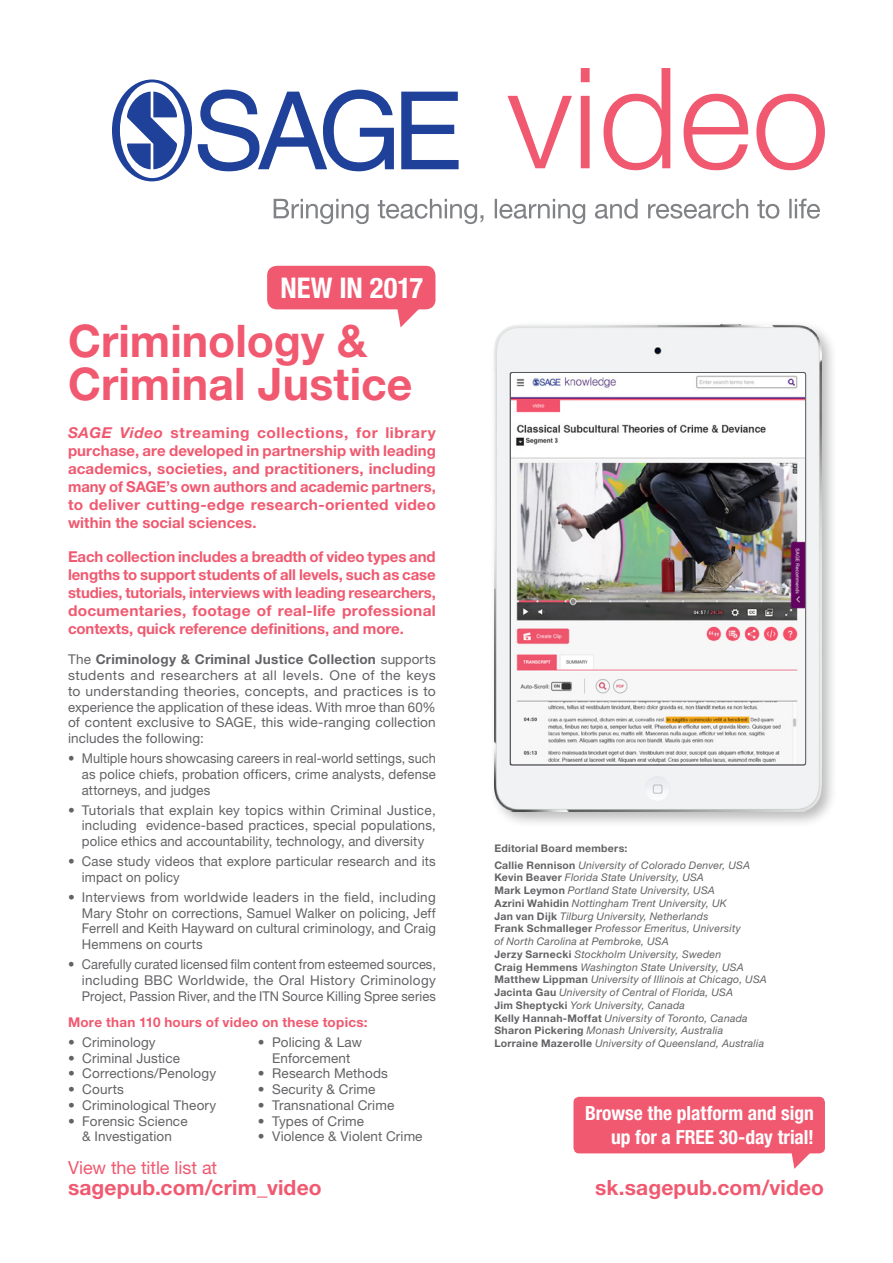
<style>
.page{position:relative;width:893px;height:1263px;background:#fff}
.page>*{position:absolute;margin:0;border:0;box-sizing:border-box;transform-origin:0 0}
.t1{font:700 45px/43.5px "Helvetica Neue LT Std";color:#f05970}
.t2{font:700 condensed 28.5px "Helvetica Neue LT Std";color:#fff}
.t3{font:700 21px "Helvetica Neue LT Std";letter-spacing:.005em;color:#f05970}
.t4{font:700 condensed 19.5px/23.4px "Helvetica Neue LT Std";color:#fff;text-align:right}
.t5{font:18px "Helvetica Neue LT Std";letter-spacing:-.005em;color:#f05970}
.t6{font:700 15px/18px "Helvetica Neue LT Std";letter-spacing:.005em;color:#f05970;text-align:justify}
.t7{font:13.5px/15.8px "Helvetica Neue LT Std";letter-spacing:.01em;color:#636366;text-align:justify}
.t8{font:13.5px/15.8px "Helvetica Neue LT Std";letter-spacing:.01em;color:#636366;text-align:justify;scale:.95 1}
.t9{font:700 13.5px "Helvetica Neue LT Std";letter-spacing:.02em;color:#f05970}
.t10{font:italic 10.5px/12.8px "Helvetica Neue LT Std";letter-spacing:.02em;color:#636366}
.t11{font:700 10.5px "Helvetica Neue LT Std";letter-spacing:.03em;color:#636366}
.s1{font-style:italic}
.s2{font-weight:700}
.s3{font-weight:700;font-style:normal}
</style>
<div class="page">
<svg style="left:507px;top:96px;width:65px;height:72px"></svg>
<svg style="left:581px;top:68px;width:9px;height:100px"></svg>
<svg style="left:603px;top:68px;width:67px;height:102px"></svg>
<svg style="left:684px;top:94px;width:64px;height:76px"></svg>
<svg style="left:756px;top:94px;width:69px;height:76px"></svg>
<svg style="left:401px;top:92px;width:58px;height:77px"></svg>
<svg style="left:198px;top:90px;width:196px;height:81px"></svg>
<svg style="left:112px;top:80px;width:80px;height:101px"></svg>
<svg style="left:274px;top:199px;width:546px;height:25px"></svg>
<div style="left:267px;top:266px;width:168px;height:43px;background:#f05970;border-radius:10px"></div>
<svg style="left:397px;top:309px;width:26px;height:18px"></svg>
<div style="left:490px;top:320px;width:348px;height:508px;background:#231f20;opacity:.3"></div>
<img style="left:494px;top:324px;width:328px;height:487px">
<img style="left:510px;top:372px;width:296px;height:393px">
<div style="left:510px;top:372px;width:296px;height:393px;border:1px solid #57585a;border-radius:2px"></div>
<div style="left:573px;top:1097px;width:252px;height:56px;background:#f05970;border-radius:6px"></div>
<svg style="left:792px;top:1153px;width:21px;height:16px"></svg>
<p class="t2" style="left:280px;top:270px;width:144px">NEW IN 2017</p>
<p class="t1" style="left:68px;top:318px;width:346px">Criminology &amp;<br>Criminal Justice</p>
<p class="t6" style="left:68px;top:423px;width:369px"><span class="s1">SAGE Video</span> streaming collections, for library purchase, are developed in partnership with leading academics, societies, and practitioners, including many of SAGE’s own authors and academic partners, to deliver cutting-edge research-oriented video within the social sciences.</p>
<p class="t6" style="left:68px;top:547px;width:369px">Each collection includes a breadth of video types and lengths to support students of all levels, such as case studies, tutorials, interviews with leading researchers, documentaries, footage of real-life professional contexts, quick reference definitions, and more.</p>
<p class="t7" style="left:68px;top:651px;width:369px">The <span class="s2">Criminology &amp; Criminal Justice Collection</span> supports students and researchers at all levels. One of the keys to understanding theories, concepts, and practices is to experience the application of these ideas. With mroe than 60% of content exclusive to SAGE, this wide-ranging collection includes the following:</p>
<p class="t8" style="left:82px;top:750px;width:374px;text-indent:-14px">• Multiple hours showcasing careers in real-world settings, such as police chiefs, probation officers, crime analysts, defense attorneys, and judges</p>
<p class="t7" style="left:82px;top:802px;width:355px;text-indent:-14px">• Tutorials that explain key topics within Criminal Justice, including evidence-based practices, special populations, police ethics and accountability, technology, and diversity</p>
<p class="t7" style="left:82px;top:853px;width:355px;text-indent:-14px">• Case study videos that explore particular research and its impact on policy</p>
<p class="t7" style="left:82px;top:889px;width:355px;text-indent:-14px">• Interviews from worldwide leaders in the field, including Mary Stohr on corrections, Samuel Walker on policing, Jeff Ferrell and Keith Hayward on cultural criminology, and Craig Hemmens on courts</p>
<p class="t8" style="left:82px;top:956px;width:374px;text-indent:-14px">• Carefully curated licensed film content from esteemed sources, including BBC Worldwide, the Oral History Criminology Project, Passion River, and the ITN Source Killing Spree series</p>
<p class="t9" style="left:68px;top:1014px;width:301px">More than 110 hours of video on these topics:</p>
<p class="t7" style="left:68px;top:1034px;width:89px">• Criminology</p>
<p class="t7" style="left:68px;top:1050px;width:114px">• Criminal Justice</p>
<p class="t7" style="left:68px;top:1065px;width:150px">• Corrections/Penology</p>
<p class="t7" style="left:68px;top:1081px;width:57px">• Courts</p>
<p class="t7" style="left:68px;top:1097px;width:150px">• Criminological Theory</p>
<p class="t7" style="left:68px;top:1113px;width:121px;text-align:center">• Forensic Science &amp; Investigation</p>
<p class="t7" style="left:258px;top:1034px;width:105px;text-align:center">• Policing &amp; Law<br>Enforcement</p>
<p class="t7" style="left:258px;top:1065px;width:132px">• Research Methods</p>
<p class="t7" style="left:258px;top:1081px;width:119px">• Security &amp; Crime</p>
<p class="t7" style="left:258px;top:1097px;width:138px">• Transnational Crime</p>
<p class="t7" style="left:258px;top:1113px;width:108px">• Types of Crime</p>
<p class="t7" style="left:258px;top:1128px;width:166px">• Violence &amp; Violent Crime</p>
<p class="t5" style="left:68px;top:1157px;width:151px">View the title list at</p>
<p class="t3" style="left:68px;top:1174px;width:255px">sagepub.com/crim_video</p>
<p class="t11" style="left:494px;top:841px;width:135px">Editorial Board members:</p>
<p class="t10" style="left:494px;top:858px;width:257px"><span class="s3">Callie Rennison</span> University of Colorado Denver, USA</p>
<p class="t10" style="left:494px;top:871px;width:211px"><span class="s3">Kevin Beaver</span> Florida State University, USA</p>
<p class="t10" style="left:494px;top:884px;width:222px"><span class="s3">Mark Leymon</span> Portland State University, USA</p>
<p class="t10" style="left:494px;top:896px;width:234px"><span class="s3">Azrini Wahidin</span> Nottingham Trent University, UK</p>
<p class="t10" style="left:494px;top:909px;width:216px"><span class="s3">Jan van Dijk</span> Tilburg University, Netherlands</p>
<p class="t10" style="left:494px;top:922px;width:248px"><span class="s3">Frank Schmalleger</span> Professor Emeritus, University of North Carolina at Pembroke, USA</p>
<p class="t10" style="left:494px;top:947px;width:228px"><span class="s3">Jerzy Sarnecki</span> Stockholm University, Sweden</p>
<p class="t10" style="left:494px;top:960px;width:251px"><span class="s3">Craig Hemmens</span> Washington State University, USA</p>
<p class="t10" style="left:494px;top:973px;width:274px"><span class="s3">Matthew Lippman</span> University of Illinois at Chicago, USA</p>
<p class="t10" style="left:494px;top:986px;width:240px"><span class="s3">Jacinta Gau</span> University of Central of Florida, USA</p>
<p class="t10" style="left:494px;top:998px;width:192px"><span class="s3">Jim Sheptycki</span> York University, Canada</p>
<p class="t10" style="left:494px;top:1011px;width:255px"><span class="s3">Kelly Hannah-Moffat</span> University of Toronto, Canada</p>
<p class="t10" style="left:494px;top:1024px;width:230px"><span class="s3">Sharon Pickering</span> Monash University, Australia</p>
<p class="t10" style="left:494px;top:1037px;width:271px"><span class="s3">Lorraine Mazerolle</span> University of Queensland, Australia</p>
<p class="t4" style="left:585px;top:1101px;width:230px">Browse the platform and sign up for a FREE 30-day trial!</p>
<p class="t3" style="left:595px;top:1174px;width:231px">sk.sagepub.com/video</p>
</div>
